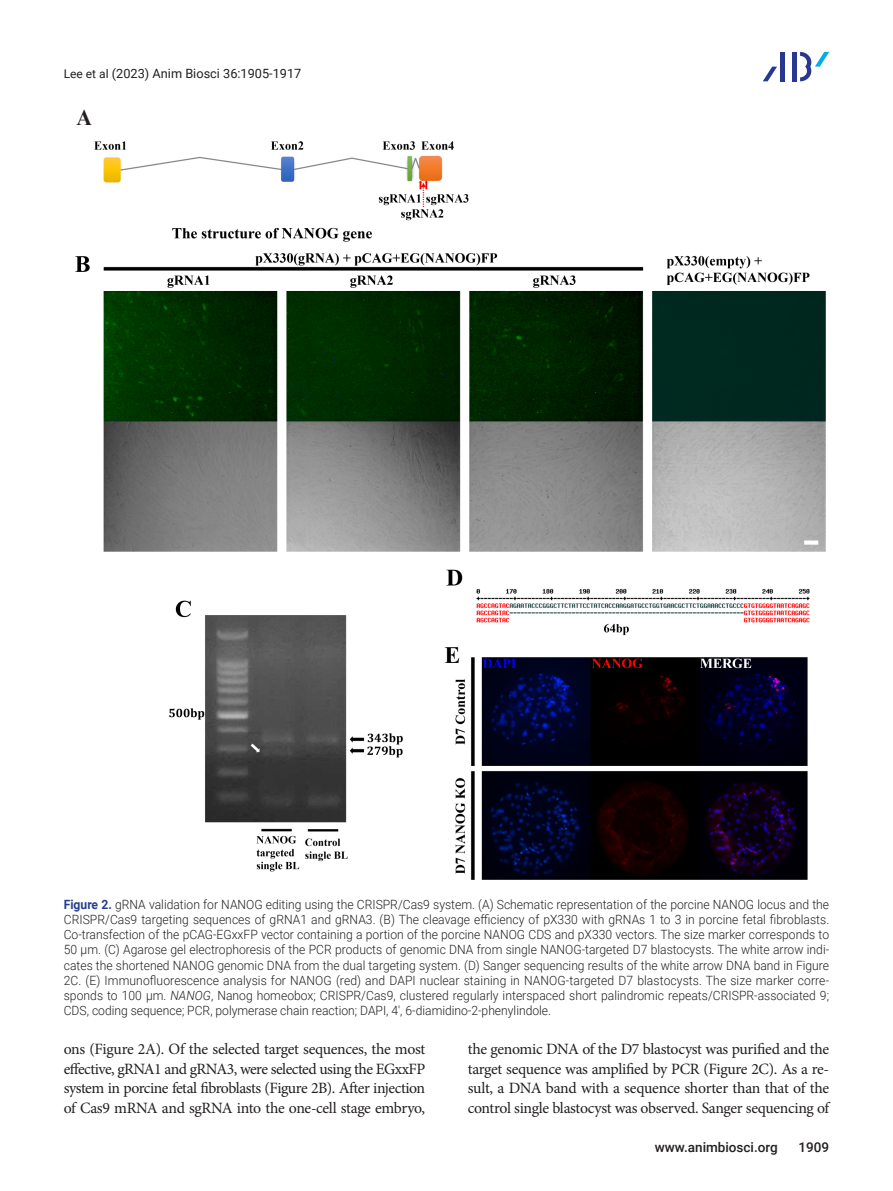
<style>
.page{position:relative;width:893px;height:1191px;background:#fff}
.page>*{position:absolute;margin:0;border:0;box-sizing:border-box;transform-origin:0 0}
.그림_지문{font:700 22.5px "Times New Roman";color:#231f20;scale:.95 1}
.본문{font:15.75px/19.5px "Minion Pro";letter-spacing:-.025em;color:#231f20;text-align:justify}
.t1{font:500 13.5px "Roboto";color:#231f20}
.표_그림__제목{font:300 12.75px/15px "Roboto";color:#231f20;text-align:justify;scale:.95 1}
.t2{font:12.75px "Roboto";color:#231f20}
.s1{font-size:12px}
.s2{font-weight:700;color:#253f8e}
.s3{font-style:italic}
</style>
<div class="page">
<div style="left:792px;top:52px;width:5px;height:29px;background:#283890"></div>
<hr style="left:781px;top:52px;width:4px;height:29px;background:#283890">
<svg style="left:763px;top:67px;width:14px;height:14px"></svg>
<svg style="left:800px;top:52px;width:29px;height:29px"></svg>
<img style="left:75px;top:141px;width:751px;height:739px">
<p class="t2" style="left:64px;top:65px;width:239px"><span class="s1">Lee et al</span> (2023) Anim Biosci 36:1905-1917</p>
<p class="그림_지문" style="left:77px;top:101px;width:18px">A</p>
<p class="표_그림__제목" style="left:64px;top:897px;width:807px"><span class="s2">Figure 2.</span> gRNA validation for NANOG editing using the CRISPR/Cas9 system. (A) Schematic representation of the porcine NANOG locus and the CRISPR/Cas9 targeting sequences of gRNA1 and gRNA3. (B) The cleavage efficiency of pX330 with gRNAs 1 to 3 in porcine fetal fibroblasts.<br>Co-transfection of the pCAG-EGxxFP vector containing a portion of the porcine NANOG CDS and pX330 vectors. The size marker corresponds to 50 μm. (C) Agarose gel electrophoresis of the PCR products of genomic DNA from single NANOG-targeted D7 blastocysts. The white arrow indi&shy;cates the shortened NANOG genomic DNA from the dual targeting system. (D) Sanger sequencing results of the white arrow DNA band in Figure 2C. (E) Immunofluorescence analysis for NANOG (red) and DAPI nuclear staining in NANOG-targeted D7 blastocysts. The size marker corre&shy;sponds to 100 μm. <span class="s3">NANOG</span>, Nanog homeobox; CRISPR/Cas9, clustered regularly interspaced short palindromic repeats/CRISPR-associated 9; CDS, coding sequence; PCR, polymerase chain reaction; DAPI, 4', 6-diamidino-2-phenylindole.</p>
<p class="본문" style="left:64px;top:1039px;width:363px">ons (Figure 2A). Of the selected target sequences, the most effective, gRNA1 and gRNA3, were selected using the EGxxFP system in porcine fetal fibroblasts (Figure 2B). After injection of Cas9 mRNA and sgRNA into the one-cell stage embryo,</p>
<p class="본문" style="left:468px;top:1039px;width:363px">the genomic DNA of the D7 blastocyst was purified and the target sequence was amplified by PCR (Figure 2C). As a re&shy;sult, a DNA band with a sequence shorter than that of the control single blastocyst was observed. Sanger sequencing of</p>
<p class="t1" style="left:655px;top:1137px;width:125px">www.animbiosci.org</p>
<p class="t1" style="left:798px;top:1137px;width:32px">1909</p>
</div>
